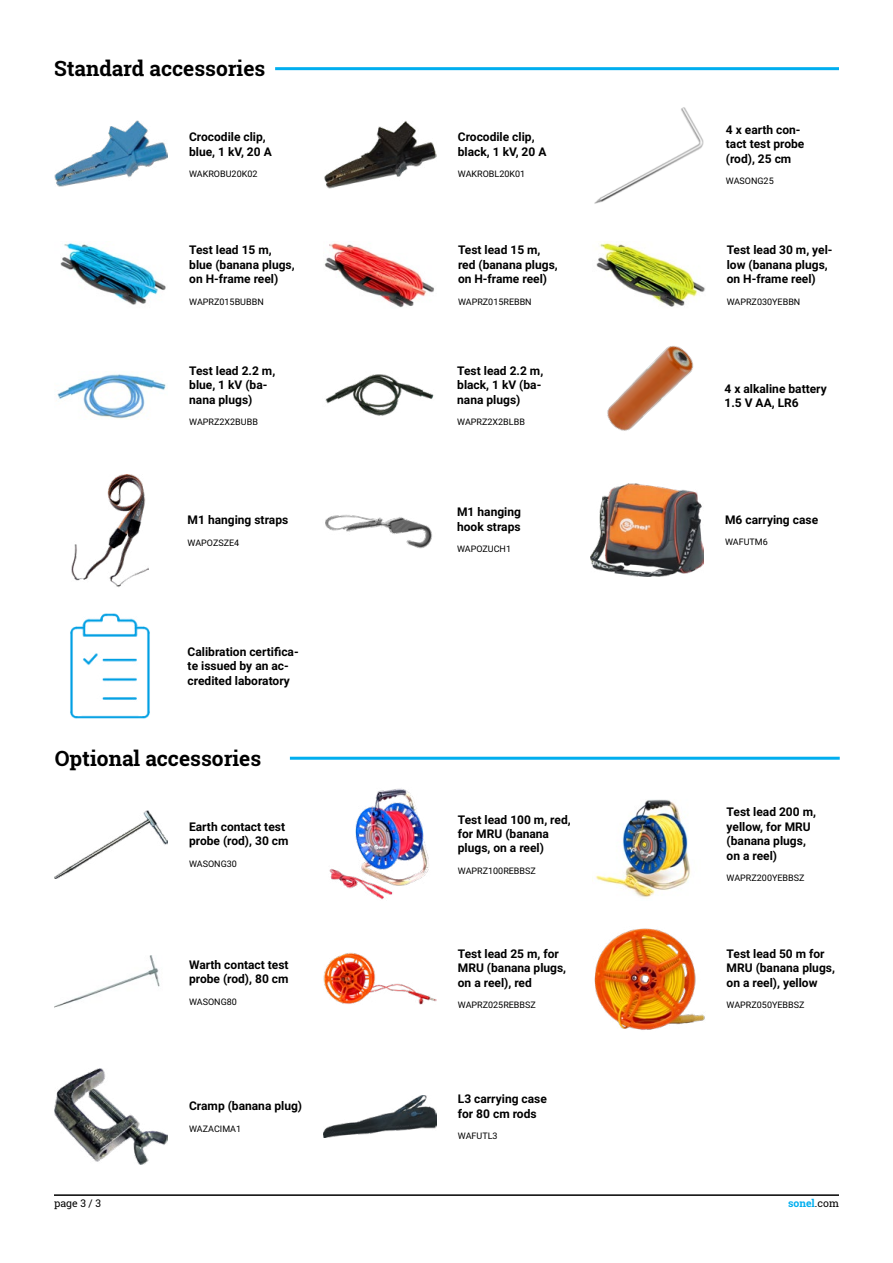
<style>
.page{position:relative;width:893px;height:1263px;background:#fff}
.page>*{position:absolute;margin:0;border:0;box-sizing:border-box;transform-origin:0 0}
.t1{font:700 21px "Roboto Slab";color:#000}
.t2{font:700 12px/14.4px "Roboto";color:#000}
.t3{font:700 10.5px "Roboto Slab";color:#00aeef}
.t4{font:10.5px "Roboto Slab";color:#000}
.t5{font:9px "Roboto";color:#000}
.s1{font-weight:400;color:#000}
</style>
<div class="page">
<hr style="left:54px;top:1194px;width:785px;height:2px;background:#000">
<hr style="left:275px;top:67px;width:564px;height:3px;background:#00aeef">
<hr style="left:290px;top:757px;width:550px;height:3px;background:#00aeef">
<img style="left:591px;top:483px;width:113px;height:94px">
<img style="left:324px;top:121px;width:113px;height:68px">
<img style="left:55px;top:121px;width:113px;height:65px">
<img style="left:325px;top:514px;width:107px;height:34px">
<img style="left:324px;top:243px;width:110px;height:65px">
<img style="left:60px;top:243px;width:106px;height:62px">
<img style="left:325px;top:374px;width:109px;height:42px">
<img style="left:56px;top:374px;width:110px;height:45px">
<img style="left:596px;top:243px;width:109px;height:64px">
<img style="left:594px;top:107px;width:110px;height:97px">
<img style="left:71px;top:474px;width:77px;height:113px">
<img style="left:607px;top:346px;width:87px;height:85px">
<img style="left:70px;top:613px;width:80px;height:106px">
<img style="left:323px;top:1095px;width:114px;height:43px">
<img style="left:329px;top:788px;width:100px;height:112px">
<img style="left:592px;top:799px;width:99px;height:99px">
<img style="left:323px;top:952px;width:114px;height:53px">
<img style="left:594px;top:928px;width:111px;height:102px">
<img style="left:55px;top:810px;width:113px;height:68px">
<img style="left:55px;top:955px;width:105px;height:53px">
<img style="left:55px;top:1068px;width:113px;height:97px">
<h1 class="t1" style="left:54px;top:54px;width:213px">Standard accessories</h1>
<p class="t2" style="left:189px;top:129px;width:84px">Crocodile clip, blue, 1 kV, 20 A</p>
<p class="t5" style="left:189px;top:168px;width:70px">WAKROBU20K02</p>
<p class="t2" style="left:189px;top:242px;width:107px">Test lead 15 m, blue (banana plugs, on H-frame reel)</p>
<p class="t5" style="left:189px;top:295px;width:76px">WAPRZ015BUBBN</p>
<p class="t2" style="left:189px;top:363px;width:88px">Test lead 2.2 m, blue, 1 kV (ba&shy;nana plugs)</p>
<p class="t5" style="left:189px;top:416px;width:70px">WAPRZ2X2BUBB</p>
<p class="t2" style="left:188px;top:512px;width:102px">M1 hanging straps</p>
<p class="t5" style="left:188px;top:536px;width:53px">WAPOZSZE4</p>
<p class="t2" style="left:188px;top:644px;width:113px">Calibration certifica&shy;te issued by an ac&shy;credited laboratory</p>
<h1 class="t1" style="left:55px;top:743px;width:208px">Optional accessories</h1>
<p class="t2" style="left:189px;top:819px;width:101px">Earth contact test probe (rod), 30 cm</p>
<p class="t5" style="left:189px;top:857px;width:49px">WASONG30</p>
<p class="t2" style="left:189px;top:957px;width:101px">Warth contact test probe (rod), 80 cm</p>
<p class="t5" style="left:189px;top:995px;width:49px">WASONG80</p>
<p class="t2" style="left:189px;top:1098px;width:115px">Cramp (banana plug)</p>
<p class="t5" style="left:189px;top:1122px;width:54px">WAZACIMA1</p>
<p class="t2" style="left:458px;top:129px;width:90px">Crocodile clip, black, 1 kV, 20 A</p>
<p class="t5" style="left:458px;top:168px;width:69px">WAKROBL20K01</p>
<p class="t2" style="left:458px;top:242px;width:101px">Test lead 15 m, red (banana plugs, on H-frame reel)</p>
<p class="t5" style="left:458px;top:295px;width:75px">WAPRZ015REBBN</p>
<p class="t2" style="left:457px;top:363px;width:88px">Test lead 2.2 m, black, 1 kV (ba&shy;nana plugs)</p>
<p class="t5" style="left:457px;top:416px;width:69px">WAPRZ2X2BLBB</p>
<p class="t2" style="left:457px;top:504px;width:65px">M1 hanging hook straps</p>
<p class="t5" style="left:457px;top:543px;width:55px">WAPOZUCH1</p>
<p class="t2" style="left:458px;top:812px;width:114px">Test lead 100 m, red, for MRU (banana plugs, on a reel)</p>
<p class="t5" style="left:458px;top:864px;width:80px">WAPRZ100REBBSZ</p>
<p class="t2" style="left:458px;top:946px;width:110px">Test lead 25 m, for<br>MRU (banana plugs, on a reel), red</p>
<p class="t5" style="left:458px;top:999px;width:80px">WAPRZ025REBBSZ</p>
<p class="t2" style="left:458px;top:1091px;width:91px">L3 carrying case for 80 cm rods</p>
<p class="t5" style="left:458px;top:1130px;width:41px">WAFUTL3</p>
<p class="t2" style="left:726px;top:122px;width:80px">4 x earth con&shy;tact test probe (rod), 25 cm</p>
<p class="t5" style="left:726px;top:175px;width:49px">WASONG25</p>
<p class="t2" style="left:727px;top:242px;width:107px">Test lead 30 m, yel&shy;low (banana plugs, on H-frame reel)</p>
<p class="t5" style="left:727px;top:295px;width:75px">WAPRZ030YEBBN</p>
<p class="t2" style="left:724px;top:381px;width:104px">4 x alkaline battery<br>1.5 V AA, LR6</p>
<p class="t2" style="left:725px;top:512px;width:95px">M6 carrying case</p>
<p class="t5" style="left:725px;top:536px;width:44px">WAFUTM6</p>
<p class="t2" style="left:727px;top:804px;width:91px">Test lead 200 m, yellow, for MRU (banana plugs, on a reel)</p>
<p class="t5" style="left:727px;top:872px;width:79px">WAPRZ200YEBBSZ</p>
<p class="t2" style="left:727px;top:946px;width:110px">Test lead 50 m for<br>MRU (banana plugs, on a reel), yellow</p>
<p class="t5" style="left:727px;top:999px;width:79px">WAPRZ050YEBBSZ</p>
<p class="t4" style="left:54px;top:1196px;width:49px">page 3 / 3</p>
<p class="t3" style="left:788px;top:1196px;width:52px">sonel<span class="s1">.com</span></p>
</div>
